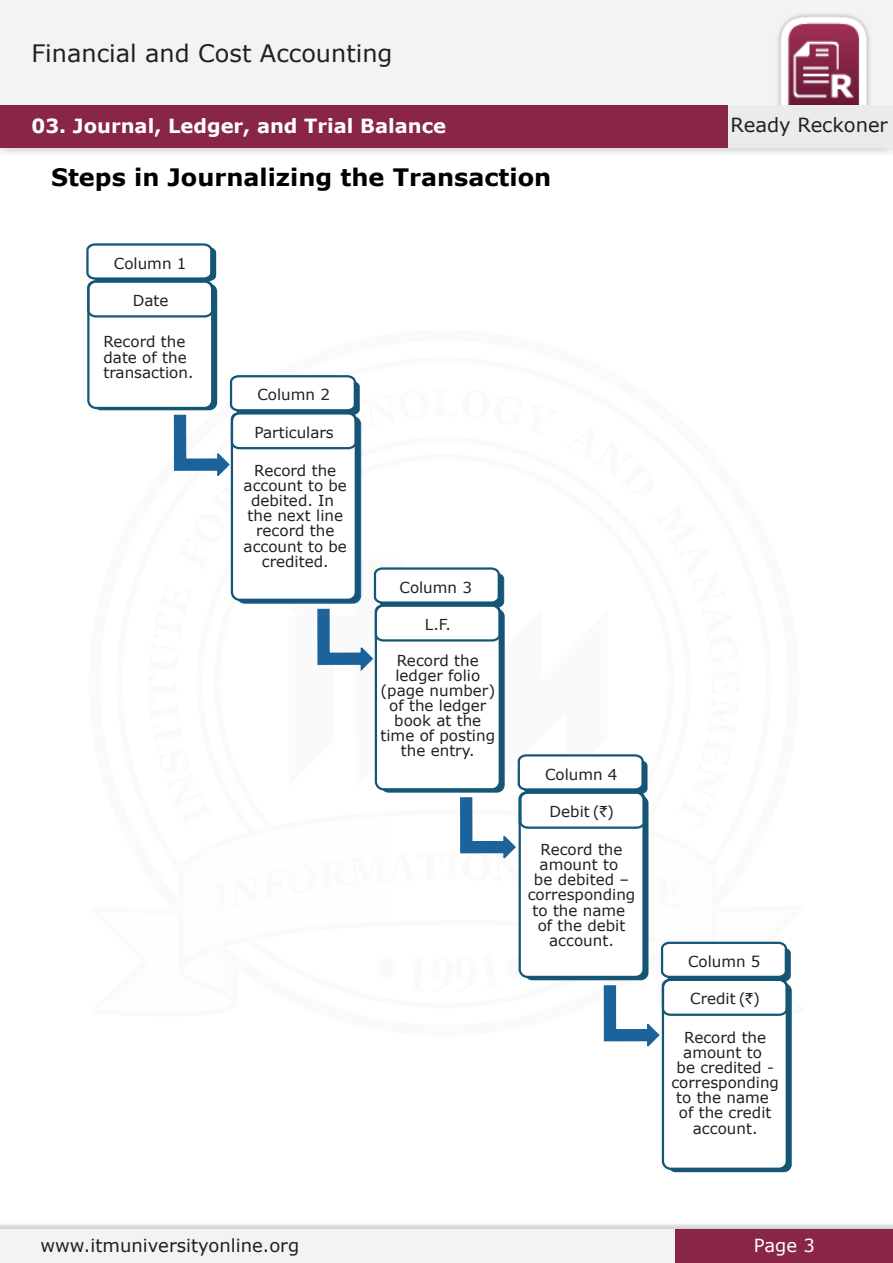
<style>
.page{position:relative;width:893px;height:1263px;background:#fff}
.page>*{position:absolute;margin:0;border:0;box-sizing:border-box;transform-origin:0 0}
.t1{font:700 24px "Verdana";color:#000002}
.t2{font:24px "Verdana";color:#231f20}
.t3{font:700 19.5px "Verdana";color:#fff}
.t4{font:19.5px "Verdana";color:#231f20}
.t5{font:18px "Verdana";color:#231f20}
.t6{font:18px "Verdana";color:#fff}
.t7{font:15.15px/15.1px "Verdana";color:#231f20;text-align:center}
.s1{font-family:"Rupee Foradian"}
</style>
<div class="page">
<img style="left:0;top:0;width:893px;height:154px">
<div style="left:0;top:0;width:892px;height:147px;background:#f3f3f3"></div>
<div style="left:0;top:1229px;width:893px;height:34px;background:#f3f3f3"></div>
<div style="left:676px;top:1229px;width:217px;height:34px;background:#892648"></div>
<img style="left:778px;top:14px;width:92px;height:91px">
<div style="left:708px;top:105px;width:185px;height:42px;background:#ebebea"></div>
<div style="left:0;top:105px;width:727px;height:42px;background:#892648"></div>
<div style="left:93px;top:284px;width:124px;height:126px;background:#155576;border-radius:8px"></div>
<div style="left:88px;top:281px;width:124px;height:127px;background:#fff;border-radius:8px"></div>
<div style="left:87px;top:280px;width:126px;height:129px;border:2px solid #155576;border-radius:8px"></div>
<svg style="left:86px;top:243px;width:130px;height:76px"></svg>
<div style="left:231px;top:412px;width:126px;height:189px;border:2px solid #155576;border-radius:8px"></div>
<div style="left:375px;top:604px;width:126px;height:186px;border:2px solid #155576;border-radius:8px"></div>
<div style="left:668px;top:983px;width:124px;height:189px;background:#155576;border-radius:8px"></div>
<div style="left:663px;top:980px;width:124px;height:189px;background:#fff;border-radius:8px"></div>
<div style="left:662px;top:979px;width:126px;height:191px;border:2px solid #155576;border-radius:8px"></div>
<svg style="left:173px;top:374px;width:187px;height:105px"></svg>
<svg style="left:317px;top:566px;width:187px;height:107px"></svg>
<svg style="left:374px;top:753px;width:418px;height:296px"></svg>
<h1 class="t2" style="left:32px;top:37px;width:362px">Financial and Cost Accounting</h1>
<p class="t3" style="left:32px;top:112px;width:416px">03. Journal, Ledger, and Trial Balance</p>
<p class="t4" style="left:731px;top:111px;width:159px">Ready Reckoner</p>
<h1 class="t1" style="left:51px;top:161px;width:502px">Steps in Journalizing the Transaction</h1>
<p class="t7" style="left:114px;top:255px;width:74px">Column 1</p>
<p class="t7" style="left:133px;top:293px;width:37px">Date</p>
<p class="t7" style="left:103px;top:334px;width:92px;text-align:left">Record the date of the transaction.</p>
<p class="t7" style="left:257px;top:387px;width:74px">Column 2</p>
<p class="t7" style="left:254px;top:425px;width:81px">Particulars</p>
<p class="t7" style="left:244px;top:463px;width:105px">Record the account to be debited. In the next line record the account to be credited.</p>
<p class="t7" style="left:399px;top:579px;width:74px">Column 3</p>
<p class="t7" style="left:425px;top:617px;width:27px">L.F.</p>
<p class="t7" style="left:380px;top:652px;width:116px">Record the ledger folio (page number) of the ledger book at the time of posting the entry.</p>
<p class="t7" style="left:545px;top:766px;width:74px">Column 4</p>
<p class="t7" style="left:550px;top:804px;width:66px">Debit (<span class="s1">`</span>)</p>
<p class="t7" style="left:528px;top:842px;width:109px">Record the amount to<br>be debited – corresponding to the name of the debit account.</p>
<p class="t7" style="left:688px;top:954px;width:74px">Column 5</p>
<p class="t7" style="left:690px;top:991px;width:71px">Credit (<span class="s1">`</span>)</p>
<p class="t7" style="left:671px;top:1029px;width:109px">Record the amount to<br>be credited - corresponding to the name of the credit account.</p>
<p class="t5" style="left:40px;top:1232px;width:260px">www.itmuniversityonline.org</p>
<p class="t6" style="left:754px;top:1233px;width:62px">Page 3</p>
</div>
